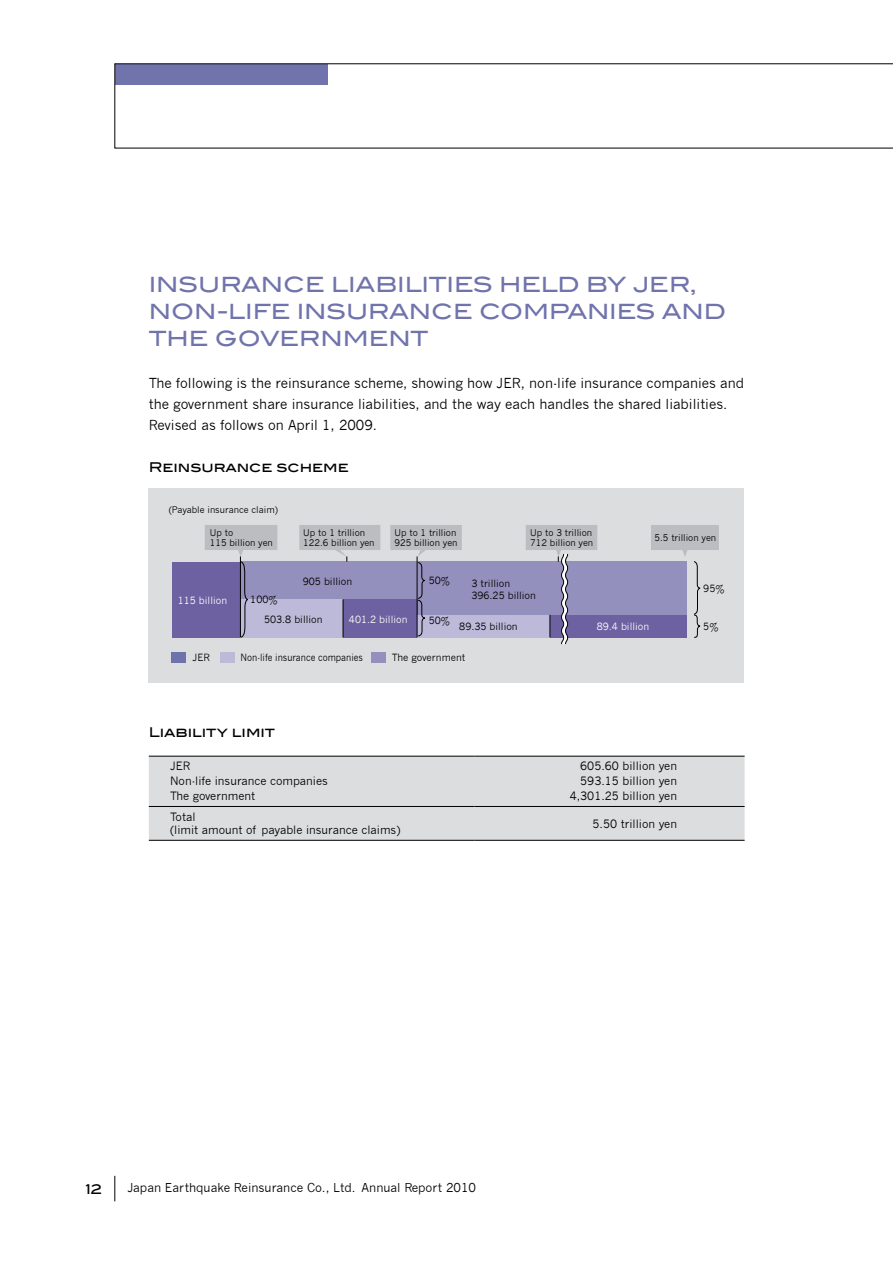
<style>
.page{position:relative;width:893px;height:1263px;background:#fff}
.page>*{position:absolute;margin:0;border:0;box-sizing:border-box;transform-origin:0 0}
.t1{font:500 21px/27px "Blair ITC";letter-spacing:-.01em;color:#7073ac}
.t2{font:13.5px/21px "News Gothic";color:#000}
.t3{font:500 13.5px "Blair ITC";color:#000}
.t4{font:12px "News Gothic";color:#000}
.t5{font:11.25px/15px "News Gothic";color:#000}
.t6{font:9.75px/12px "News Gothic";color:#000}
.t7{font:9.75px "News Gothic";color:#fff}
.t8{font:9.75px "News Gothic";color:#000;scale:.89 1}
.t9{font:9px/10.5px "News Gothic";color:#000}
</style>
<div class="page">
<svg style="left:114px;top:1176px;width:1px;height:25px"></svg>
<svg style="left:114px;top:63px;width:779px;height:85px"></svg>
<div style="left:149px;top:488px;width:595px;height:195px;background:#dcddde"></div>
<div style="left:240px;top:562px;width:177px;height:37px;background:#9490bd"></div>
<div style="left:417px;top:562px;width:269px;height:53px;background:#9490bd"></div>
<div style="left:172px;top:562px;width:68px;height:75px;background:#6e61a1"></div>
<div style="left:343px;top:599px;width:74px;height:38px;background:#6e61a1"></div>
<div style="left:550px;top:615px;width:136px;height:22px;background:#6e61a1"></div>
<div style="left:240px;top:599px;width:103px;height:38px;background:#bcb9d9"></div>
<div style="left:417px;top:615px;width:133px;height:22px;background:#bcb9d9"></div>
<hr style="left:417px;top:556px;width:1px;height:81px;background:#000">
<hr style="left:343px;top:599px;width:1px;height:38px;background:#000">
<svg style="left:299px;top:525px;width:81px;height:37px"></svg>
<div style="left:172px;top:652px;width:14px;height:10px;background:#6f73ac"></div>
<div style="left:371px;top:652px;width:14px;height:10px;background:#9490bd"></div>
<div style="left:220px;top:652px;width:14px;height:10px;background:#bcb9d9"></div>
<svg style="left:205px;top:525px;width:72px;height:113px"></svg>
<svg style="left:390px;top:525px;width:72px;height:111px"></svg>
<svg style="left:651px;top:525px;width:68px;height:113px"></svg>
<svg style="left:526px;top:525px;width:71px;height:119px"></svg>
<div style="left:149px;top:757px;width:596px;height:83px;background:#dcddde"></div>
<hr style="left:149px;top:806px;width:326px;height:1px;background:#000">
<hr style="left:475px;top:806px;width:270px;height:1px;background:#000">
<hr style="left:149px;top:840px;width:326px;height:1px;background:#000">
<hr style="left:475px;top:840px;width:270px;height:1px;background:#000">
<hr style="left:149px;top:756px;width:326px;height:1px;background:#000">
<hr style="left:475px;top:756px;width:270px;height:1px;background:#000">
<h1 class="t1" style="left:149px;top:271px;width:504px">I NSURANCE LIABILITIES HELD BY JER</h1>
<h1 class="t1" style="left:149px;top:271px;width:579px;text-indent:541px">,<br>NON-LIFE INSURANCE COMPANIES AND<br>THE GOVERNM ENT</h1>
<p class="t2" style="left:149px;top:373px;width:597px">The following is the reinsurance scheme, showing how JER, non-life insurance companies and the government share insurance liabilities, and the way each handles the shared liabilities.<br>Revised as follows on April 1, 2009.</p>
<p class="t3" style="left:149px;top:459px;width:201px">REINSURANCE SCHEME</p>
<p class="t9" style="left:169px;top:505px;width:111px">(Payable insurance claim)</p>
<p class="t9" style="left:210px;top:527px;width:65px">Up to<br>115 billion yen</p>
<p class="t9" style="left:303px;top:527px;width:73px">Up to 1 trillion<br>122.6 billion yen</p>
<p class="t9" style="left:394px;top:527px;width:65px">Up to 1 trillion<br>925 billion yen</p>
<p class="t9" style="left:530px;top:527px;width:65px">Up to 3 trillion<br>712 billion yen</p>
<p class="t9" style="left:655px;top:533px;width:63px">5.5 trillion yen</p>
<p class="t7" style="left:178px;top:594px;width:51px">115 billion</p>
<p class="t6" style="left:429px;top:575px;width:23px">50%</p>
<p class="t6" style="left:303px;top:575px;width:51px">905 billion</p>
<p class="t6" style="left:471px;top:577px;width:66px">3 trillion<br>396.25 billion</p>
<p class="t6" style="left:264px;top:613px;width:60px">503.8 billion</p>
<p class="t7" style="left:349px;top:613px;width:60px">401.2 billion</p>
<p class="t6" style="left:459px;top:621px;width:60px">89.35 billion</p>
<p class="t7" style="left:597px;top:621px;width:54px">89.4 billion</p>
<p class="t6" style="left:250px;top:593px;width:29px">100%</p>
<p class="t6" style="left:429px;top:615px;width:23px">50%</p>
<p class="t6" style="left:193px;top:652px;width:19px">JER</p>
<p class="t8" style="left:241px;top:652px;width:139px">Non-life insurance companies</p>
<p class="t6" style="left:392px;top:652px;width:75px">The government</p>
<p class="t3" style="left:149px;top:724px;width:128px">LIABILITY LIMIT</p>
<p class="t5" style="left:170px;top:759px;width:159px">JER<br>Non-life insurance companies<br>The government</p>
<p class="t5" style="left:570px;top:759px;width:109px;text-align:right">605.60 billion yen<br>593.15 billion yen<br>4,301.25 billion yen</p>
<p class="t5" style="left:170px;top:810px;width:232px;line-height:13.5px">Total<br>(limit amount of payable insurance claims)</p>
<p class="t5" style="left:593px;top:816px;width:86px">5.50 trillion yen</p>
<p class="t6" style="left:703px;top:582px;width:23px">95%</p>
<p class="t6" style="left:703px;top:620px;width:17px">5%</p>
<p class="t3" style="left:86px;top:1180px;width:18px">12</p>
<p class="t4" style="left:128px;top:1181px;width:350px">Japan Earthquake Reinsurance Co., Ltd. Annual Report 2010</p>
</div>
